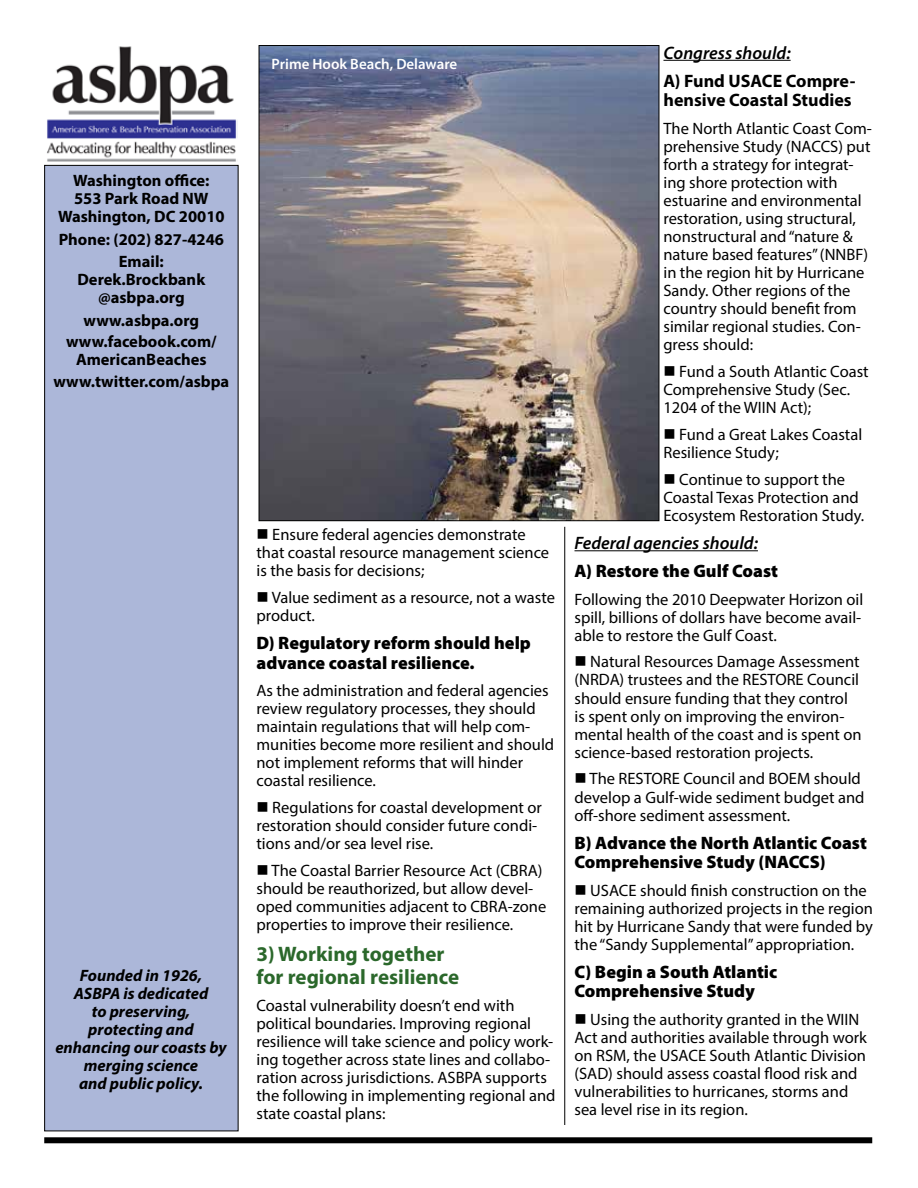
<style>
.page{position:relative;width:918px;height:1188px;background:#fff}
.page>*{position:absolute;margin:0;border:0;box-sizing:border-box;transform-origin:0 0}
.t1{font:700 21px/22.5px "Myriad Pro";color:#2b682b}
.t2{font:900 18px/19.5px "Myriad Pro";color:#000}
.t3{font:700 18px/19.5px "Myriad Pro";color:#000}
.t4{font:italic 600 18px "Myriad Pro";color:#000}
.t5{font:16.5px/18px "Myriad Pro";color:#000}
.t6{font:700 16.5px/18px "Myriad Pro";color:#000;text-align:center}
.t7{font:italic 700 16.5px/18px "Myriad Pro";color:#000;text-align:center}
.t8{font:600 15px "Myriad Pro";color:#fff}
</style>
<div class="page">
<div style="left:44px;top:165px;width:194px;height:966px;background:#acb7d9;border:1px solid #000"></div>
<div style="left:44px;top:1137px;width:828px;height:6px;background:#000"></div>
<hr style="left:564px;top:527px;width:1px;height:598px;background:#000">
<hr style="left:663px;top:60px;width:128px;height:1px;background:#000">
<hr style="left:574px;top:550px;width:184px;height:1px;background:#000">
<img style="left:47px;top:46px;width:190px;height:116px">
<img style="left:261px;top:47px;width:396px;height:472px">
<p class="t6" style="left:58px;top:171px;width:168px">Washington office:<br>553 Park Road NW<br>Washington, DC 20010</p>
<p class="t6" style="left:59px;top:228px;width:167px;line-height:22.5px">Phone: (202) 827-4246<br>Email:</p>
<p class="t6" style="left:78px;top:270px;width:129px">Derek.Brockbank @asbpa.org</p>
<p class="t6" style="left:66px;top:309px;width:152px;line-height:21px">www.asbpa.org www.facebook.com/</p>
<p class="t6" style="left:53px;top:348px;width:177px;line-height:22.5px">AmericanBeaches www.twitter.com/asbpa</p>
<p class="t7" style="left:55px;top:965px;width:173px">Founded in 1926,<br>ASBPA is dedicated<br>to preserving, protecting and enhancing our coasts by merging science<br>and public policy.</p>
<p class="t8" style="left:272px;top:55px;width:187px">Prime Hook Beach, Delaware</p>
<p class="t5" style="left:256px;top:525px;width:294px">■ Ensure federal agencies demonstrate that coastal resource management science is the basis for decisions;</p>
<p class="t5" style="left:256px;top:588px;width:300px">■ Value sediment as a resource, not a waste product.</p>
<p class="t2" style="left:256px;top:632px;width:276px">D) Regulatory reform should help advance coastal resilience.</p>
<p class="t5" style="left:256px;top:681px;width:299px">As the administration and federal agencies review regulatory processes, they should maintain regulations that will help com&shy;munities become more resilient and should not implement reforms that will hinder coastal resilience.</p>
<p class="t5" style="left:256px;top:798px;width:287px">■ Regulations for coastal development or restoration should consider future condi&shy;tions and/or sea level rise.</p>
<p class="t5" style="left:256px;top:861px;width:291px">■ The Coastal Barrier Resource Act (CBRA) should be reauthorized, but allow devel&shy;oped communities adjacent to CBRA-zone properties to improve their resilience.</p>
<p class="t1" style="left:256px;top:942px;width:204px">3) Working together for regional resilience</p>
<p class="t5" style="left:256px;top:996px;width:301px">Coastal vulnerability doesn’t end with political boundaries. Improving regional resilience will take science and policy work&shy;ing together across state lines and collabo&shy;ration across jurisdictions. ASBPA supports the following in implementing regional and state coastal plans:</p>
<p class="t4" style="left:663px;top:41px;width:129px">Congress should:</p>
<p class="t3" style="left:663px;top:71px;width:194px">A) Fund USACE Compre&shy;hensive Coastal Studies</p>
<p class="t5" style="left:663px;top:119px;width:210px">The North Atlantic Coast Com&shy;prehensive Study (NACCS) put forth a strategy for integrat&shy;ing shore protection with estuarine and environmental restoration, using structural, nonstructural and “nature &amp; nature based features” (NNBF) in the region hit by Hurricane<br>Sandy. Other regions of the country should benefit from similar regional studies. Con&shy;gress should:</p>
<p class="t5" style="left:663px;top:362px;width:207px">■ Fund a South Atlantic Coast<br>Comprehensive Study (Sec.<br>1204 of the WIIN Act);</p>
<p class="t5" style="left:663px;top:425px;width:200px">■ Fund a Great Lakes Coastal<br>Resilience Study;</p>
<p class="t5" style="left:663px;top:470px;width:202px">■ Continue to support the<br>Coastal Texas Protection and<br>Ecosystem Restoration Study.</p>
<p class="t4" style="left:574px;top:532px;width:185px">Federal agencies should:</p>
<p class="t2" style="left:574px;top:561px;width:205px">A) Restore the Gulf Coast</p>
<p class="t5" style="left:574px;top:590px;width:290px">Following the 2010 Deepwater Horizon oil spill, billions of dollars have become avail&shy;able to restore the Gulf Coast.</p>
<p class="t5" style="left:574px;top:653px;width:289px">■ Natural Resources Damage Assessment (NRDA) trustees and the RESTORE Council should ensure funding that they control is spent only on improving the environ&shy;mental health of the coast and is spent on science-based restoration projects.</p>
<p class="t5" style="left:574px;top:770px;width:292px">■ The RESTORE Council and BOEM should develop a Gulf-wide sediment budget and off-shore sediment assessment.</p>
<p class="t2" style="left:574px;top:832px;width:294px">B) Advance the North Atlantic Coast<br>Comprehensive Study (NACCS)</p>
<p class="t5" style="left:574px;top:881px;width:300px">■ USACE should finish construction on the remaining authorized projects in the region hit by Hurricane Sandy that were funded by the “Sandy Supplemental” appropriation.</p>
<p class="t2" style="left:574px;top:961px;width:204px">C) Begin a South Atlantic<br>Comprehensive Study</p>
<p class="t5" style="left:574px;top:1010px;width:294px">■ Using the authority granted in the WIIN Act and authorities available through work on RSM, the USACE South Atlantic Division (SAD) should assess coastal flood risk and vulnerabilities to hurricanes, storms and sea level rise in its region.</p>
</div>
